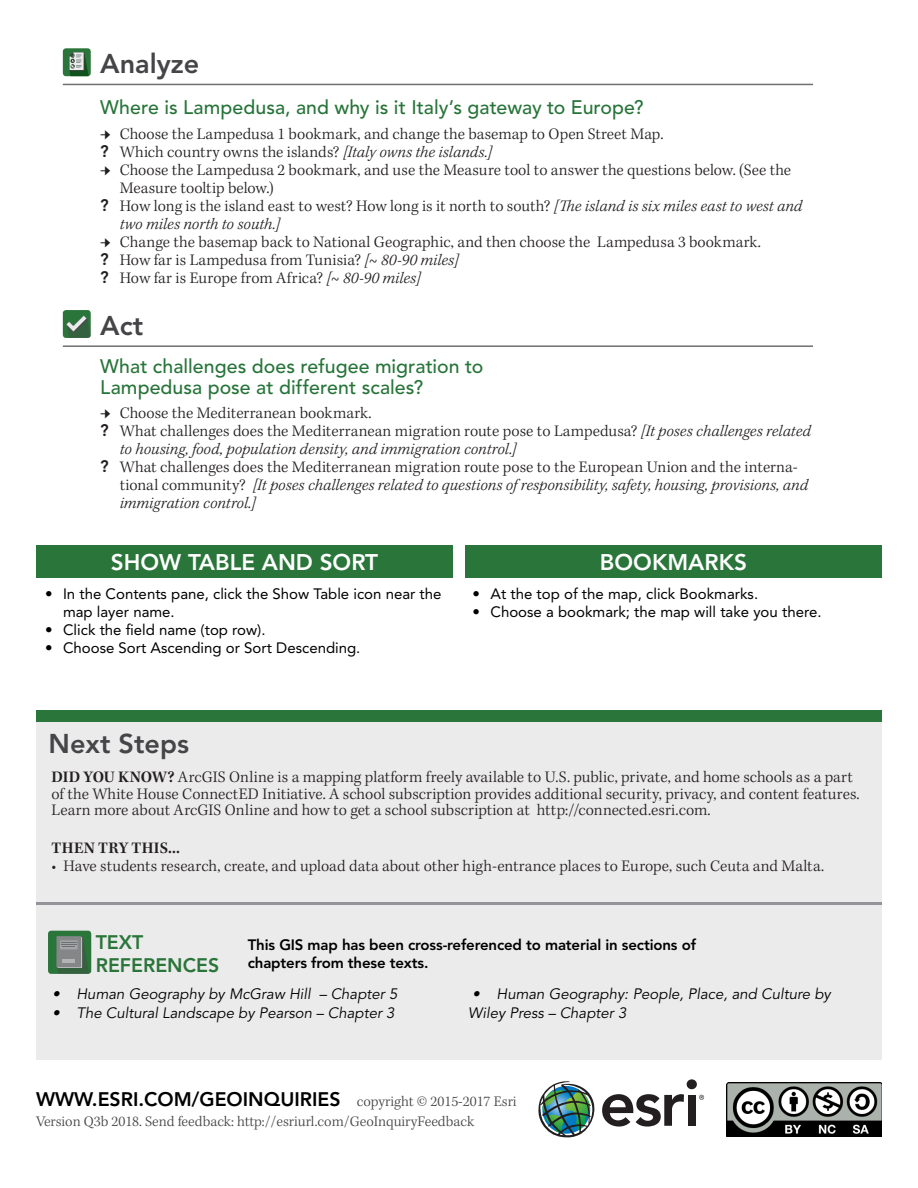
<style>
.page{position:relative;width:918px;height:1188px;background:#fff}
.page>*{position:absolute;margin:0;border:0;box-sizing:border-box;transform-origin:0 0}
.Content_Head{font:800 27px "Avenir LT Std";color:#454548}
.Next_Steps{font:800 27px "Avenir LT Std";color:#454548}
.t1{font:800 22.5px "Avenir LT Std";color:#fff}
.Content_Subhead{font:500 19.5px/21px "Avenir LT Std";letter-spacing:.005em;color:#277439}
.t2{font:800 19.5px "Avenir LT Std";color:#000}
.t3{font:800 19.5px/23.4px "Avenir LT Std";color:#2a7539}
.Kepler_bullet_pp{font:300 16.5px/16.5px "Kepler Std";letter-spacing:.005em;color:#231f20}
.t4{font:italic 300 16.5px/18px "Kepler Std";letter-spacing:.005em;color:#231f20}
.Kepler_bullet_pp-2{font:600 16.5px "Kepler Std";letter-spacing:.015em;color:#231f20}
.t5{font:15px/18px "Avenir LT Std";color:#000}
.t6{font:italic 15px/19.5px "Avenir LT Std";color:#000}
.Content_Head-2{font:300 15px "Kepler Std";color:#454548}
.Content_Head-3{font:800 15px/18px "Avenir LT Std";letter-spacing:-.01em;color:#000}
.s1{font-family:"Avenir LT Std";font-weight:800}
.s2{font-style:italic}
.s3{font-family:"Avenir LT Std";font-weight:800;font-style:normal}
.s4{font-style:normal}
.s5{font-weight:600}
</style>
<div class="page">
<hr style="left:63px;top:84px;width:750px;height:1px;background:#6d6f70">
<hr style="left:63px;top:345px;width:750px;height:2px;background:#6d6f70">
<div style="left:36px;top:710px;width:846px;height:350px;background:#ecebec"></div>
<div style="left:36px;top:710px;width:846px;height:12px;background:#2a7539"></div>
<div style="left:687px;top:1079px;width:10px;height:10px;background:#231f20;border-radius:50%"></div>
<div style="left:688px;top:1095px;width:8px;height:31px;background:#231f20"></div>
<svg style="left:699px;top:1095px;width:5px;height:5px"></svg>
<svg style="left:538px;top:1081px;width:146px;height:57px"></svg>
<img style="left:726px;top:1082px;width:156px;height:55px">
<div style="left:465px;top:545px;width:417px;height:32px;background:#2a7539"></div>
<div style="left:36px;top:545px;width:417px;height:32px;background:#2a7539"></div>
<div style="left:48px;top:931px;width:43px;height:43px;background:#2a7539;border-radius:3px"></div>
<hr style="left:81px;top:936px;width:1px;height:31px;background:#383b3d">
<div style="left:56px;top:936px;width:25px;height:31px;background:#75837a"></div>
<svg style="left:56px;top:937px;width:33px;height:37px"></svg>
<hr style="left:36px;top:902px;width:846px;height:3px;background:#929497">
<div style="left:63px;top:48px;width:28px;height:28px;background:#2a7539;border-radius:3px"></div>
<div style="left:63px;top:310px;width:28px;height:28px;background:#2a7539;border-radius:3px"></div>
<svg style="left:69px;top:52px;width:20px;height:24px"></svg>
<svg style="left:66px;top:315px;width:25px;height:23px"></svg>
<p class="Content_Head" style="left:100px;top:48px;width:101px">Analyze</p>
<p class="Content_Subhead" style="left:100px;top:97px;width:545px">Where is Lampedusa, and why is it Italy’s gateway to Europe?</p>
<p class="Kepler_bullet_pp" style="left:120px;top:127px;width:545px">Choose the Lampedusa 1 bookmark, and change the basemap to Open Street Map.</p>
<p class="Kepler_bullet_pp" style="left:100px;top:145px;width:394px"><span class="s1">?</span> Which country owns the islands? <span class="s2">[Italy owns the islands.]</span></p>
<p class="Kepler_bullet_pp" style="left:120px;top:162px;width:673px;line-height:18px">Choose the Lampedusa 2 bookmark, and use the Measure tool to answer the questions below. (See the<br>Measure tooltip below.)</p>
<p class="t4" style="left:120px;top:198px;width:684px;text-indent:-20px"><span class="s3">?</span> <span class="s4">How long is the island east to west? How long is it north to south?</span> [The island is six miles east to west and two miles north to south.]</p>
<p class="Kepler_bullet_pp" style="left:120px;top:235px;width:643px">Change the basemap back to National Geographic, and then choose the Lampedusa 3 bookmark.</p>
<p class="Kepler_bullet_pp" style="left:100px;top:253px;width:360px"><span class="s1">?</span> How far is Lampedusa from Tunisia? <span class="s2">[~ 80-90 miles]</span></p>
<p class="Kepler_bullet_pp" style="left:100px;top:271px;width:322px"><span class="s1">?</span> How far is Europe from Africa? <span class="s2">[~ 80-90 miles]</span></p>
<p class="Content_Head" style="left:100px;top:310px;width:45px">Act</p>
<p class="Content_Subhead" style="left:100px;top:356px;width:385px">What challenges does refugee migration to<br>Lampedusa pose at different scales?</p>
<p class="Kepler_bullet_pp" style="left:120px;top:405px;width:253px">Choose the Mediterranean bookmark.</p>
<p class="t4" style="left:120px;top:422px;width:693px;text-indent:-19px"><span class="s3">?</span> <span class="s4">What challenges does the Mediterranean migration route pose to Lampedusa?</span> [It poses challenges related to housing, food, population density, and immigration control.]</p>
<p class="t4" style="left:120px;top:458px;width:690px;text-indent:-20px"><span class="s3">?</span> <span class="s4">What challenges does the Mediterranean migration route pose to the European Union and the interna&shy;tional community?</span> [It poses challenges related to questions of responsibility, safety, housing, provisions, and immigration control.]</p>
<p class="t1" style="left:111px;top:549px;width:269px">SHOW TABLE AND SORT</p>
<p class="t1" style="left:600px;top:549px;width:149px">BOOKMARKS</p>
<p class="t5" style="left:63px;top:585px;width:380px;text-indent:-18px">• In the Contents pane, click the Show Table icon near the map layer name.</p>
<p class="t5" style="left:45px;top:621px;width:222px">• Click the field name (top row).</p>
<p class="t5" style="left:45px;top:639px;width:317px">• Choose Sort Ascending or Sort Descending.</p>
<p class="t5" style="left:472px;top:585px;width:287px">• At the top of the map, click Bookmarks.</p>
<p class="t5" style="left:472px;top:603px;width:351px">• Choose a bookmark; the map will take you there.</p>
<p class="Next_Steps" style="left:49px;top:728px;width:142px">Next Steps</p>
<p class="Kepler_bullet_pp" style="left:52px;top:770px;width:810px"><span class="s5">DID YOU KNOW?</span> ArcGIS Online is a mapping platform freely available to U.S. public, private, and home schools as a part of the White House ConnectED Initiative. A school subscription provides additional security, privacy, and content features.<br>Learn more about ArcGIS Online and how to get a school subscription at http://connected.esri.com.</p>
<p class="Kepler_bullet_pp-2" style="left:52px;top:838px;width:130px">THEN TRY THIS...</p>
<p class="Kepler_bullet_pp" style="left:52px;top:858px;width:774px">• Have students research, create, and upload data about other high-entrance places to Europe, such Ceuta and Malta.</p>
<p class="t3" style="left:96px;top:930px;width:125px">TEXT<br>REFERENCES</p>
<p class="t6" style="left:52px;top:984px;width:346px">• Human Geography by McGraw Hill – Chapter 5</p>
<p class="t6" style="left:52px;top:1004px;width:344px">• The Cultural Landscape by Pearson – Chapter 3</p>
<p class="Content_Head-3" style="left:248px;top:936px;width:450px">This GIS map has been cross-referenced to material in sections of chapters from these texts.</p>
<p class="t6" style="left:468px;top:984px;width:364px;text-indent:4px">• Human Geography: People, Place, and Culture by<br>Wiley Press – Chapter 3</p>
<p class="t2" style="left:36px;top:1088px;width:306px">WWW.ESRI.COM/GEOINQUIRIES</p>
<p class="Content_Head-2" style="left:36px;top:1113px;width:440px">Version Q3b 2018. Send feedback: http://esriurl.com/GeoInquiryFeedback</p>
<p class="Content_Head-2" style="left:357px;top:1092px;width:161px">copyright © 2015-2017 Esri</p>
</div>
